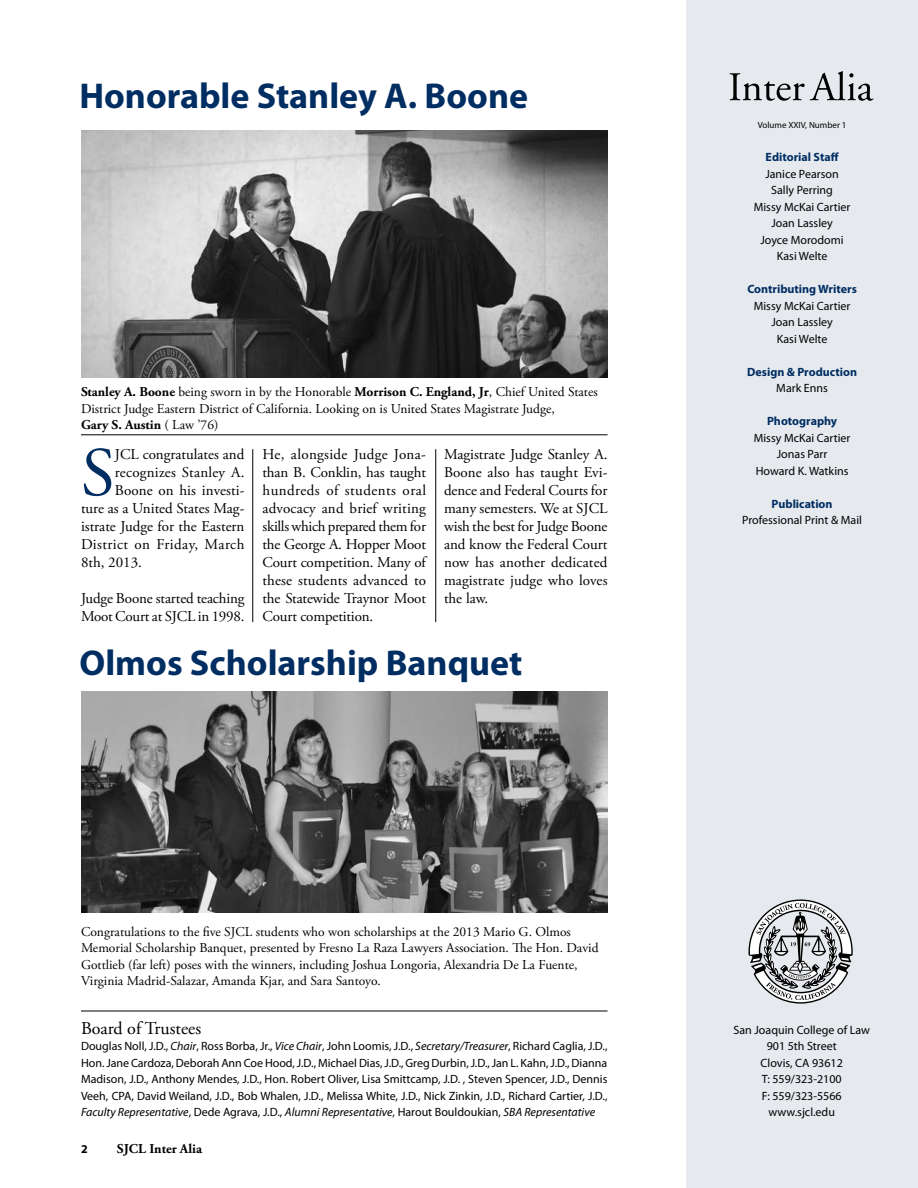
<style>
.page{position:relative;width:918px;height:1188px;background:#fff}
.page>*{position:absolute;margin:0;border:0;box-sizing:border-box;transform-origin:0 0}
.t1{font:69.3px "Adobe Garamond Pro";color:#002d62}
.t2{font:700 36px "Myriad Pro";color:#002d62}
.t3{font:18px "Adobe Garamond Pro";color:#000}
.t4{font:15px/18px "Adobe Garamond Pro";color:#000;text-align:justify}
.t5{font:15px "Adobe Garamond Pro";letter-spacing:.025em;color:#000}
.t6{font:13.5px/16.5px "Adobe Garamond Pro";color:#000}
.t7{font:700 13.5px "Adobe Garamond Pro";color:#000}
.t8{font:12px/16.5px "Myriad Pro";color:#000;text-align:center}
.t9{font:700 12px "Myriad Pro";color:#002d62}
.t10{font:700 12px "Myriad Pro";color:#000}
.t11{font:9px "Myriad Pro";color:#000}
.s1{font-weight:700}
.s2{font-style:italic}
</style>
<div class="page">
<div style="left:686px;top:0;width:232px;height:1188px;background:#e6eaef"></div>
<svg style="left:730px;top:71px;width:143px;height:30px"></svg>
<svg style="left:748px;top:899px;width:105px;height:105px"></svg>
<hr style="left:81px;top:1011px;width:527px;height:1px;background:#000">
<img style="left:81px;top:131px;width:526px;height:246px">
<hr style="left:81px;top:435px;width:527px;height:1px;background:#000">
<img style="left:81px;top:692px;width:526px;height:221px">
<hr style="left:435px;top:449px;width:1px;height:173px;background:#000">
<hr style="left:252px;top:449px;width:1px;height:173px;background:#000">
<h2 class="t2" style="left:80px;top:72px;width:450px">Honorable Stanley A. Boone</h2>
<p class="t6" style="left:81px;top:384px;width:518px"><span class="s1">Stanley A. Boone</span> being sworn in by the Honorable <span class="s1">Morrison C. England, Jr</span>, Chief United States<br>District Judge Eastern District of California. Looking on is United States Magistrate Judge,<br><span class="s1">Gary S. Austin</span> ( Law ’76)</p>
<h1 class="t1" style="left:81px;top:431px;width:35px">S</h1>
<p class="t4" style="left:115px;top:446px;width:131px">JCL congratulates and</p>
<p class="t4" style="left:262px;top:446px;width:165px">He, alongside Judge Jona&shy;than B. Conklin, has taught hundreds of students oral advocacy and brief writing skills which prepared them for the George A. Hopper Moot Court competition. Many of these students advanced to the Statewide Traynor Moot Court competition.</p>
<p class="t4" style="left:444px;top:446px;width:165px">Magistrate Judge Stanley A.<br>Boone also has taught Evi&shy;dence and Federal Courts for many semesters. We at SJCL wish the best for Judge Boone and know the Federal Court now has another dedicated magistrate judge who loves the law.</p>
<h2 class="t2" style="left:80px;top:639px;width:444px">Olmos Scholarship Banquet</h2>
<p class="t4" style="left:115px;top:464px;width:131px">recognizes Stanley A.</p>
<p class="t4" style="left:115px;top:482px;width:131px">Boone on his investi-</p>
<p class="t4" style="left:81px;top:500px;width:165px">ture as a United States Mag-</p>
<p class="t4" style="left:81px;top:518px;width:165px">istrate Judge for the Eastern</p>
<p class="t5" style="left:81px;top:535px;width:165px">District on Friday, March</p>
<p class="t4" style="left:81px;top:554px;width:63px">8th, 2013.</p>
<p class="t4" style="left:81px;top:590px;width:165px">Judge Boone started teaching<br>Moot Court at SJCL in 1998.</p>
<p class="t6" style="left:81px;top:924px;width:519px">Congratulations to the five SJCL students who won scholarships at the 2013 Mario G. Olmos Memorial Scholarship Banquet, presented by Fresno La Raza Lawyers Association. The Hon. David Gottlieb (far left) poses with the winners, including Joshua Longoria, Alexandria De La Fuente, Virginia Madrid-Salazar, Amanda Kjar, and Sara Santoyo.</p>
<h3 class="t3" style="left:81px;top:1017px;width:122px">Board of Trustees</h3>
<p class="t8" style="left:81px;top:1038px;width:528px;text-align:justify">Douglas Noll, J.D., <span class="s2">Chair</span>, Ross Borba, Jr., <span class="s2">Vice Chair</span>, John Loomis, J.D., <span class="s2">Secretary/Treasurer</span>, Richard Caglia, J.D., Hon. Jane Cardoza, Deborah Ann Coe Hood, J.D., Michael Dias, J.D., Greg Durbin, J.D., Jan L. Kahn, J.D., Dianna Madison, J.D., Anthony Mendes, J.D., Hon. Robert Oliver, Lisa Smittcamp, J.D. , Steven Spencer, J.D., Dennis Veeh, CPA, David Weiland, J.D., Bob Whalen, J.D., Melissa White, J.D., Nick Zinkin, J.D., Richard Cartier, J.D., <span class="s2">Faculty Representative</span>, Dede Agrava, J.D., <span class="s2">Alumni Representative</span>, Harout Bouldoukian, <span class="s2">SBA Representative</span></p>
<p class="t10" style="left:81px;top:1141px;width:8px">2</p>
<p class="t7" style="left:117px;top:1141px;width:87px">SJCL Inter Alia</p>
<p class="t11" style="left:758px;top:120px;width:90px">Volume XXIV, Number 1</p>
<p class="t9" style="left:766px;top:149px;width:75px">Editorial Staff</p>
<p class="t8" style="left:754px;top:165px;width:98px">Janice Pearson<br>Sally Perring<br>Missy McKai Cartier<br>Joan Lassley<br>Joyce Morodomi<br>Kasi Welte</p>
<p class="t9" style="left:747px;top:281px;width:111px">Contributing Writers</p>
<p class="t8" style="left:754px;top:297px;width:98px">Missy McKai Cartier<br>Joan Lassley<br>Kasi Welte</p>
<p class="t9" style="left:747px;top:364px;width:111px">Design &amp; Production</p>
<p class="t8" style="left:776px;top:380px;width:53px">Mark Enns</p>
<p class="t9" style="left:767px;top:413px;width:72px">Photography</p>
<p class="t8" style="left:754px;top:429px;width:98px">Missy McKai Cartier<br>Jonas Parr<br>Howard K. Watkins</p>
<p class="t9" style="left:772px;top:496px;width:62px">Publication</p>
<p class="t8" style="left:742px;top:512px;width:121px">Professional Print &amp; Mail</p>
<p class="t8" style="left:734px;top:1021px;width:138px">San Joaquin College of Law<br>901 5th Street<br>Clovis, CA 93612<br>T: 559/323-2100<br>F: 559/323-5566 www.sjcl.edu</p>
</div>
